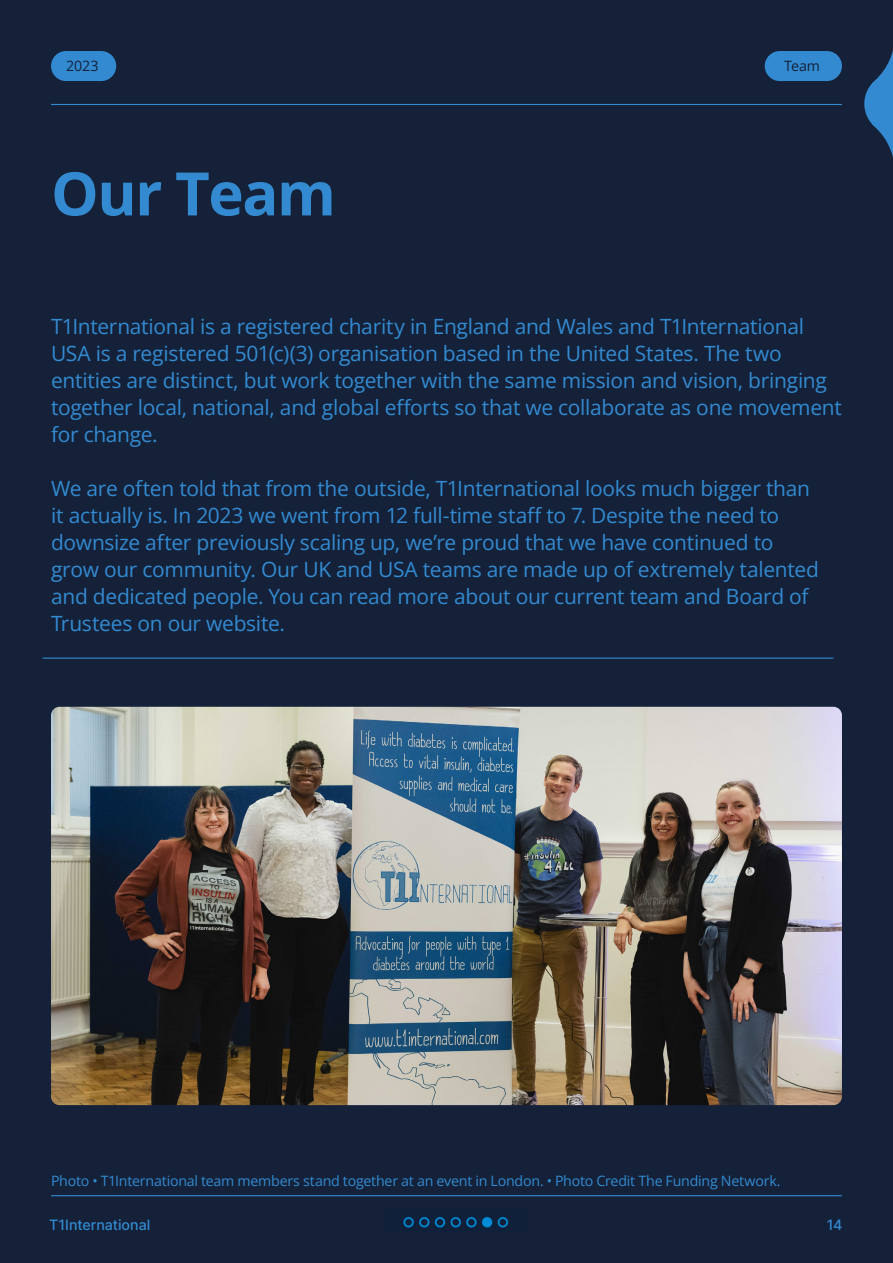
<style>
.page{position:relative;width:893px;height:1263px;background:#142138}
.page>*{position:absolute;margin:0;border:0;box-sizing:border-box;transform-origin:0 0}
.t1{font:700 60px "Open Sans";letter-spacing:-.025em;color:#338ad1}
.Body_14pt{font:21px/27px "Open Sans";letter-spacing:-.015em;color:#338ad1}
.Notes{font:14.25px "Open Sans";letter-spacing:-.015em;color:#338ad1}
.t2{font:14.25px "Inter";color:#338ad1}
.Bubbled{font:14.25px "Open Sans";letter-spacing:-.005em;color:#142138}
</style>
<div class="page">
<hr style="left:51px;top:1195px;width:791px;height:1px;background:#338ad1">
<hr style="left:51px;top:104px;width:791px;height:1px;background:#338ad1">
<hr style="left:43px;top:657px;width:790px;height:2px;background:#338ad1">
<svg style="left:864px;top:50px;width:29px;height:107px"></svg>
<div style="left:51px;top:51px;width:65px;height:30px;background:#338ad1;border-radius:15px"></div>
<div style="left:765px;top:51px;width:77px;height:30px;background:#338ad1;border-radius:15px"></div>
<img style="left:51px;top:707px;width:791px;height:398px">
<img style="left:403px;top:1216px;width:106px;height:12px">
<p class="Bubbled" style="left:66px;top:56px;width:34px">2023</p>
<p class="Bubbled" style="left:784px;top:56px;width:37px">Team</p>
<p class="t1" style="left:51px;top:153px;width:286px">Our Team</p>
<p class="Body_14pt" style="left:51px;top:312px;width:792px">T1International is a registered charity in England and Wales and T1International USA is a registered 501(c)(3) organisation based in the United States. The two entities are distinct, but work together with the same mission and vision, bringing together local, national, and global efforts so that we collaborate as one movement for change.</p>
<p class="Body_14pt" style="left:51px;top:474px;width:769px">We are often told that from the outside, T1International looks much bigger than it actually is. In 2023 we went from 12 full-time staff to 7. Despite the need to downsize after previously scaling up, we’re proud that we have continued to grow our community. Our UK and USA teams are made up of extremely talented and dedicated people. You can read more about our current team and Board of Trustees on our website.</p>
<p class="Notes" style="left:51px;top:1171px;width:731px">Photo • T1International team members stand together at an event in London. • Photo Credit The Funding Network.</p>
<p class="t2" style="left:49px;top:1214px;width:103px">T1International</p>
<p class="t2" style="left:827px;top:1214px;width:17px">14</p>
</div>
